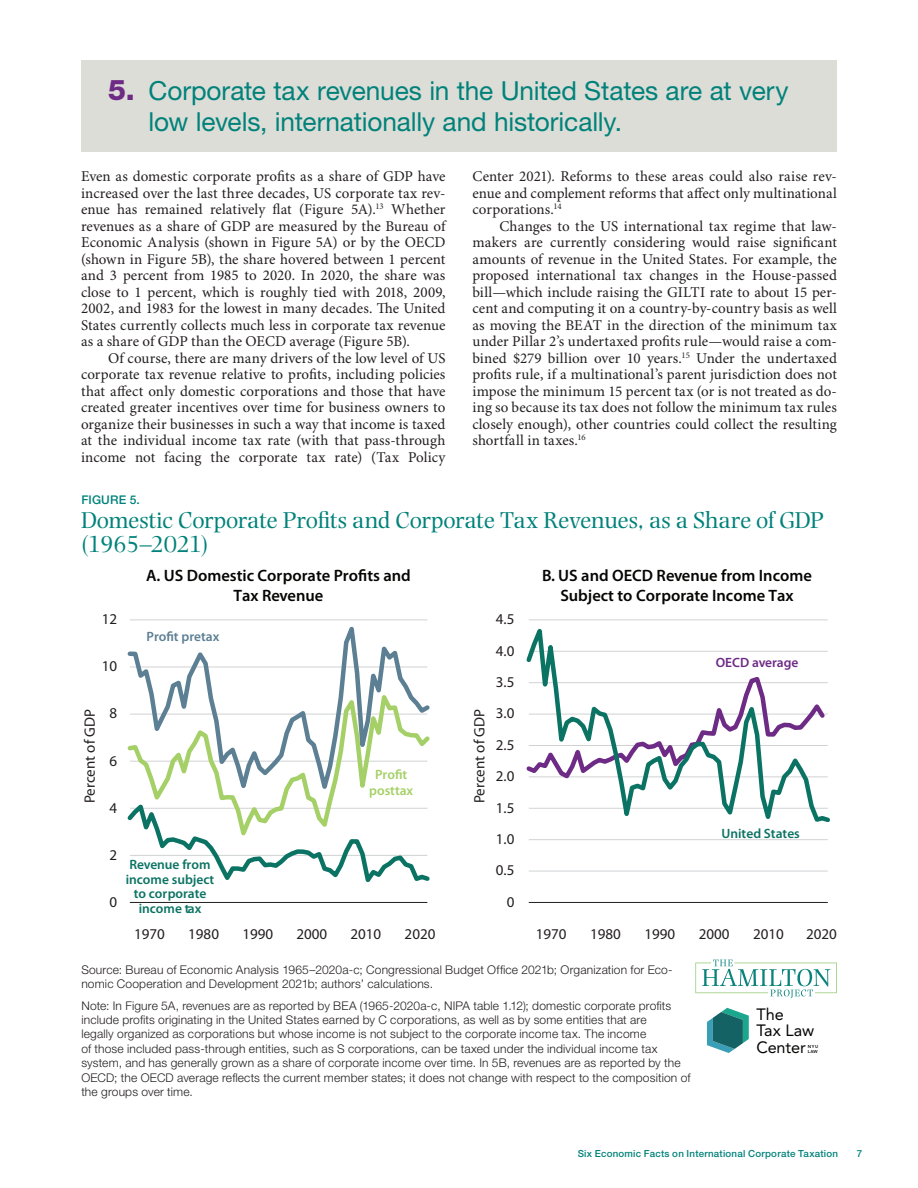
<style>
.page{position:relative;width:918px;height:1188px;background:#fff}
.page>*{position:absolute;margin:0;border:0;box-sizing:border-box;transform-origin:0 0}
.t1{font:26.25px/31.5px "Helvetica Neue LT Std";letter-spacing:-.005em;color:#00827a}
.t2{font:24px/24px "Photina MT Std";letter-spacing:-.01em;color:#00827a}
.t3{font:600 16.5px/19.8px "Myriad Pro";color:#050504;text-align:center}
.t4{font:16.35px/16.4px "Avenir";letter-spacing:-.01em;color:#040503}
.t5{font:15px/16.5px "Minion Pro";letter-spacing:.005em;color:#231f20;text-align:justify}
.t6{font:15px "Myriad Pro";color:#231f20}
.t7{font:600 13.5px/14.7px "Myriad Pro";color:#0b7363;text-align:center}
.t8{font:600 13.5px/16.2px "Myriad Pro";color:#a5d067;text-align:center}
.t9{font:600 13.5px "Myriad Pro";color:#5c7f93}
.t10{font:600 13.5px "Myriad Pro";color:#6e2b86}
.t11{font:300 12px/14.4px "Helvetica Neue LT Std";letter-spacing:.015em;color:#231f20}
.t12{font:500 12px "Helvetica Neue LT Std";color:#00827a}
.t13{font:500 9.75px "Helvetica Neue LT Std";letter-spacing:.02em;color:#00827a}
.t14{font:800 4.35px/4.7px "Avenir";letter-spacing:.115em;color:#040503}
.s1{font-weight:800;font-size:28.5px;color:#6e2b86}
</style>
<div class="page">
<div style="left:81px;top:61px;width:756px;height:91px;background:#ddddd7"></div>
<hr style="left:130px;top:902px;width:297px;height:1px;background:#231f20">
<svg style="left:127px;top:619px;width:303px;height:180px"></svg>
<svg style="left:127px;top:799px;width:303px;height:84px"></svg>
<hr style="left:529px;top:902px;width:299px;height:1px;background:#231f20">
<hr style="left:529px;top:871px;width:299px;height:1px;background:#d1d2d4">
<hr style="left:529px;top:839px;width:299px;height:1px;background:#d1d2d4">
<svg style="left:526px;top:619px;width:304px;height:203px"></svg>
<svg style="left:695px;top:960px;width:142px;height:38px"></svg>
<svg style="left:707px;top:1008px;width:42px;height:45px"></svg>
<h1 class="t1" style="left:148px;top:74px;width:641px;text-indent:-40px"><span class="s1">5.</span> Corporate tax revenues in the United States are at very low levels, internationally and historically.</h1>
<p class="t5" style="left:81px;top:169px;width:366px">Even as domestic corporate profits as a share of GDP have increased over the last three decades, US corporate tax rev&shy;enue has remained relatively flat (Figure 5A).<sup>13</sup> Whether revenues as a share of GDP are measured by the Bureau of Economic Analysis (shown in Figure 5A) or by the OECD (shown in Figure 5B), the share hovered between 1 percent and 3 percent from 1985 to 2020. In 2020, the share was close to 1 percent, which is roughly tied with 2018, 2009, 2002, and 1983 for the lowest in many decades. The United States currently collects much less in corporate tax revenue as a share of GDP than the OECD average (Figure 5B).</p>
<p class="t5" style="left:81px;top:351px;width:366px;text-indent:27px">Of course, there are many drivers of the low level of US corporate tax revenue relative to profits, including policies that affect only domestic corporations and those that have created greater incentives over time for business owners to organize their businesses in such a way that income is taxed at the individual income tax rate (with that pass-through income not facing the corporate tax rate) (Tax Policy</p>
<p class="t5" style="left:473px;top:169px;width:366px">Center 2021). Reforms to these areas could also raise rev&shy;enue and complement reforms that affect only multinational corporations.<sup>14</sup></p>
<p class="t5" style="left:472px;top:219px;width:366px;text-indent:27px">Changes to the US international tax regime that law&shy;makers are currently considering would raise significant amounts of revenue in the United States. For example, the proposed international tax changes in the House-passed bill—which include raising the GILTI rate to about 15 per&shy;cent and computing it on a country-by-country basis as well as moving the BEAT in the direction of the minimum tax under Pillar 2’s undertaxed profits rule—would raise a com&shy;bined $279 billion over 10 years.<sup>15</sup> Under the undertaxed profits rule, if a multinational’s parent jurisdiction does not impose the minimum 15 percent tax (or is not treated as do&shy;ing so because its tax does not follow the minimum tax rules closely enough), other countries could collect the resulting shortfall in taxes.<sup>16</sup></p>
<p class="t12" style="left:81px;top:492px;width:60px">Figure 5.</p>
<h2 class="t2" style="left:81px;top:508px;width:744px">Domestic Corporate Profits and Corporate Tax Revenues, as a Share of GDP (1965–2021)</h2>
<p class="t6" style="left:102px;top:611px;width:17px">12</p>
<p class="t6" style="left:102px;top:658px;width:17px">10</p>
<p class="t3" style="left:146px;top:566px;width:266px">A. US Domestic Corporate Profits and<br>Tax Revenue</p>
<p class="t9" style="left:146px;top:629px;width:74px">Profit pretax</p>
<p class="t6" style="left:109px;top:705px;width:9px">8</p>
<p class="t6" style="left:82px;top:803px;width:95px;rotate:-90deg">Percent of GDP</p>
<p class="t6" style="left:471px;top:803px;width:95px;rotate:-90deg">Percent of GDP</p>
<p class="t6" style="left:109px;top:752px;width:9px">6</p>
<p class="t8" style="left:369px;top:767px;width:46px">Profit posttax</p>
<p class="t6" style="left:109px;top:799px;width:9px">4</p>
<p class="t6" style="left:109px;top:847px;width:9px">2</p>
<p class="t6" style="left:109px;top:894px;width:9px">0</p>
<p class="t7" style="left:126px;top:857px;width:90px">Revenue from income subject to corporate income tax</p>
<p class="t6" style="left:134px;top:926px;width:32px">1970</p>
<p class="t6" style="left:188px;top:926px;width:32px">1980</p>
<p class="t6" style="left:242px;top:926px;width:32px">1990</p>
<p class="t6" style="left:296px;top:926px;width:32px">2000</p>
<p class="t6" style="left:351px;top:926px;width:32px">2010</p>
<p class="t6" style="left:405px;top:926px;width:32px">2020</p>
<p class="t6" style="left:496px;top:611px;width:20px">4.5</p>
<p class="t6" style="left:496px;top:642px;width:20px">4.0</p>
<p class="t6" style="left:496px;top:674px;width:20px">3.5</p>
<p class="t6" style="left:496px;top:705px;width:20px">3.0</p>
<p class="t6" style="left:496px;top:737px;width:20px">2.5</p>
<p class="t6" style="left:496px;top:768px;width:20px">2.0</p>
<p class="t6" style="left:496px;top:799px;width:20px">1.5</p>
<p class="t6" style="left:496px;top:831px;width:20px">1.0</p>
<p class="t6" style="left:496px;top:862px;width:20px">0.5</p>
<p class="t6" style="left:507px;top:894px;width:9px">0</p>
<p class="t3" style="left:542px;top:566px;width:271px">B. US and OECD Revenue from Income<br>Subject to Corporate Income Tax</p>
<p class="t10" style="left:716px;top:655px;width:84px">OECD average</p>
<p class="t7" style="left:721px;top:827px;width:80px">United States</p>
<p class="t6" style="left:536px;top:926px;width:32px">1970</p>
<p class="t6" style="left:590px;top:926px;width:32px">1980</p>
<p class="t6" style="left:644px;top:926px;width:32px">1990</p>
<p class="t6" style="left:699px;top:926px;width:32px">2000</p>
<p class="t6" style="left:753px;top:926px;width:32px">2010</p>
<p class="t6" style="left:806px;top:926px;width:32px">2020</p>
<p class="t11" style="left:81px;top:962px;width:593px">Source: Bureau of Economic Analysis 1965–2020a-c; Congressional Budget Office 2021b; Organization for Eco&shy;nomic Cooperation and Development 2021b; authors’ calculations.</p>
<p class="t11" style="left:81px;top:998px;width:611px">Note: In Figure 5A, revenues are as reported by BEA (1965-2020a-c, NIPA table 1.12); domestic corporate profits include profits originating in the United States earned by C corporations, as well as by some entities that are<br>legally organized as corporations but whose income is not subject to the corporate income tax. The income<br>of those included pass-through entities, such as S corporations, can be taxed under the individual income tax system, and has generally grown as a share of corporate income over time. In 5B, revenues are as reported by the OECD; the OECD average reflects the current member states; it does not change with respect to the composition of the groups over time.</p>
<p class="t4" style="left:756px;top:1006px;width:59px">The<br>Tax Law<br>Center</p>
<p class="t14" style="left:808px;top:1044px;width:12px">NYU<br>LAW</p>
<p class="t13" style="left:578px;top:1147px;width:262px">Six Economic Facts on International Corporate Taxation</p>
<p class="t13" style="left:857px;top:1147px;width:7px">7</p>
</div>
